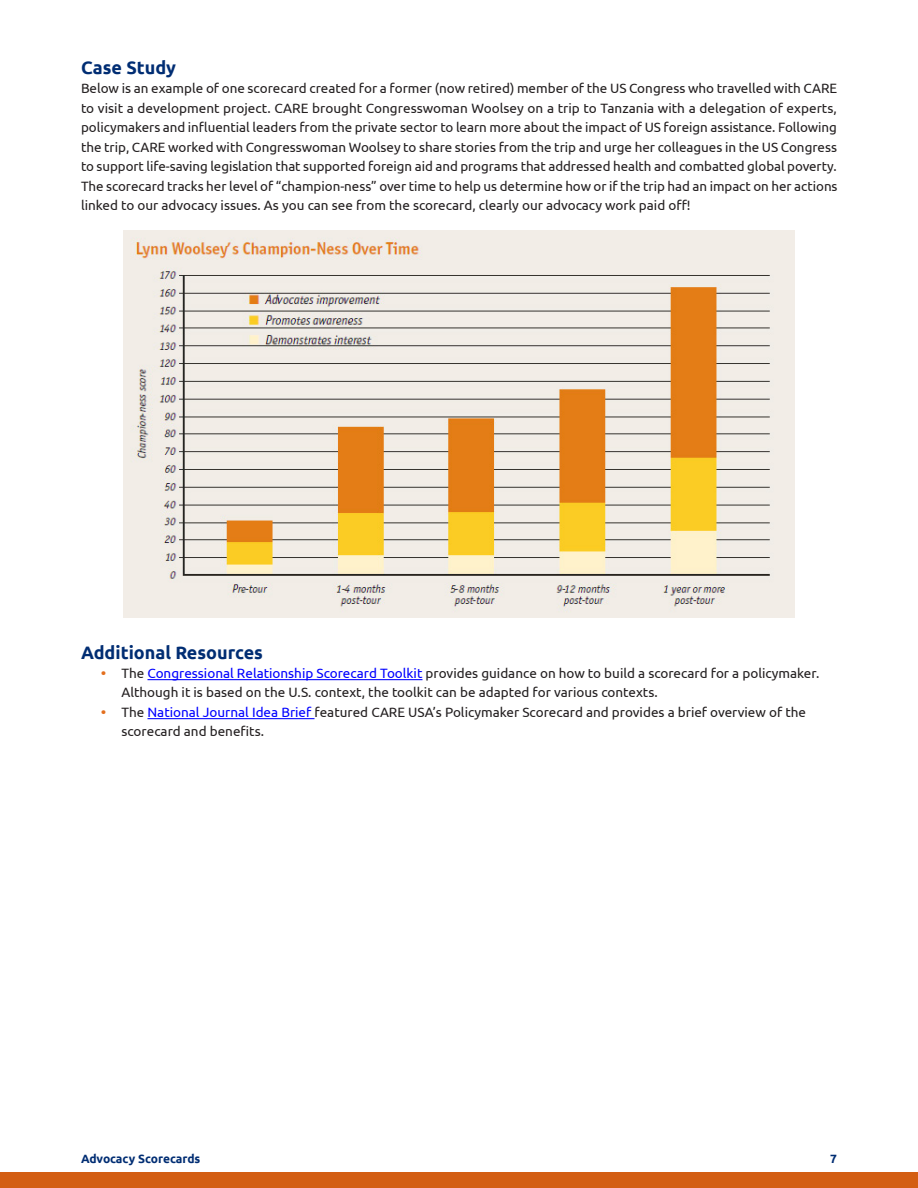
<style>
.page{position:relative;width:918px;height:1188px;background:#fff}
.page>*{position:absolute;margin:0;border:0;box-sizing:border-box;transform-origin:0 0}
.t1{font:700 18px "Ubuntu";color:#002d73}
.t2{font:13.5px/19.5px "Ubuntu";color:#231f20}
.t3{font:700 12px "Ubuntu";letter-spacing:-.005em;color:#002d73}
.s1{font-weight:700;color:#e36f1e}
.s2{color:#00f}
</style>
<div class="page">
<div style="left:0;top:1172px;width:918px;height:16px;background:#d35e13"></div>
<hr style="left:148px;top:679px;width:275px;height:1px;background:#00f">
<hr style="left:148px;top:718px;width:167px;height:1px;background:#00f">
<img style="left:123px;top:231px;width:672px;height:387px">
<h1 class="t1" style="left:81px;top:56px;width:96px">Case Study</h1>
<p class="t2" style="left:81px;top:78px;width:758px;text-align:justify">Below is an example of one scorecard created for a former (now retired) member of the US Congress who travelled with CARE to visit a development project. CARE brought Congresswoman Woolsey on a trip to Tanzania with a delegation of experts, policymakers and influential leaders from the private sector to learn more about the impact of US foreign assistance. Following the trip, CARE worked with Congresswoman Woolsey to share stories from the trip and urge her colleagues in the US Congress to support life-saving legislation that supported foreign aid and programs that addressed health and combatted global poverty.<br>The scorecard tracks her level of “champion-ness” over time to help us determine how or if the trip had an impact on her actions linked to our advocacy issues. As you can see from the scorecard, clearly our advocacy work paid off!</p>
<h1 class="t1" style="left:81px;top:641px;width:183px">Additional Resources</h1>
<p class="t2" style="left:122px;top:663px;width:699px;text-indent:-20px"><span class="s1">•</span> The <span class="s2">Congressional Relationship Scorecard Toolkit</span> provides guidance on how to build a scorecard for a policymaker.<br>Although it is based on the U.S. context, the toolkit can be adapted for various contexts.</p>
<p class="t2" style="left:122px;top:702px;width:686px;text-indent:-20px"><span class="s1">•</span> The <span class="s2">National Journal Idea Brief</span> featured CARE USA’s Policymaker Scorecard and provides a brief overview of the scorecard and benefits.</p>
<p class="t3" style="left:81px;top:1151px;width:121px">Advocacy Scorecards</p>
<p class="t3" style="left:830px;top:1151px;width:8px">7</p>
</div>
